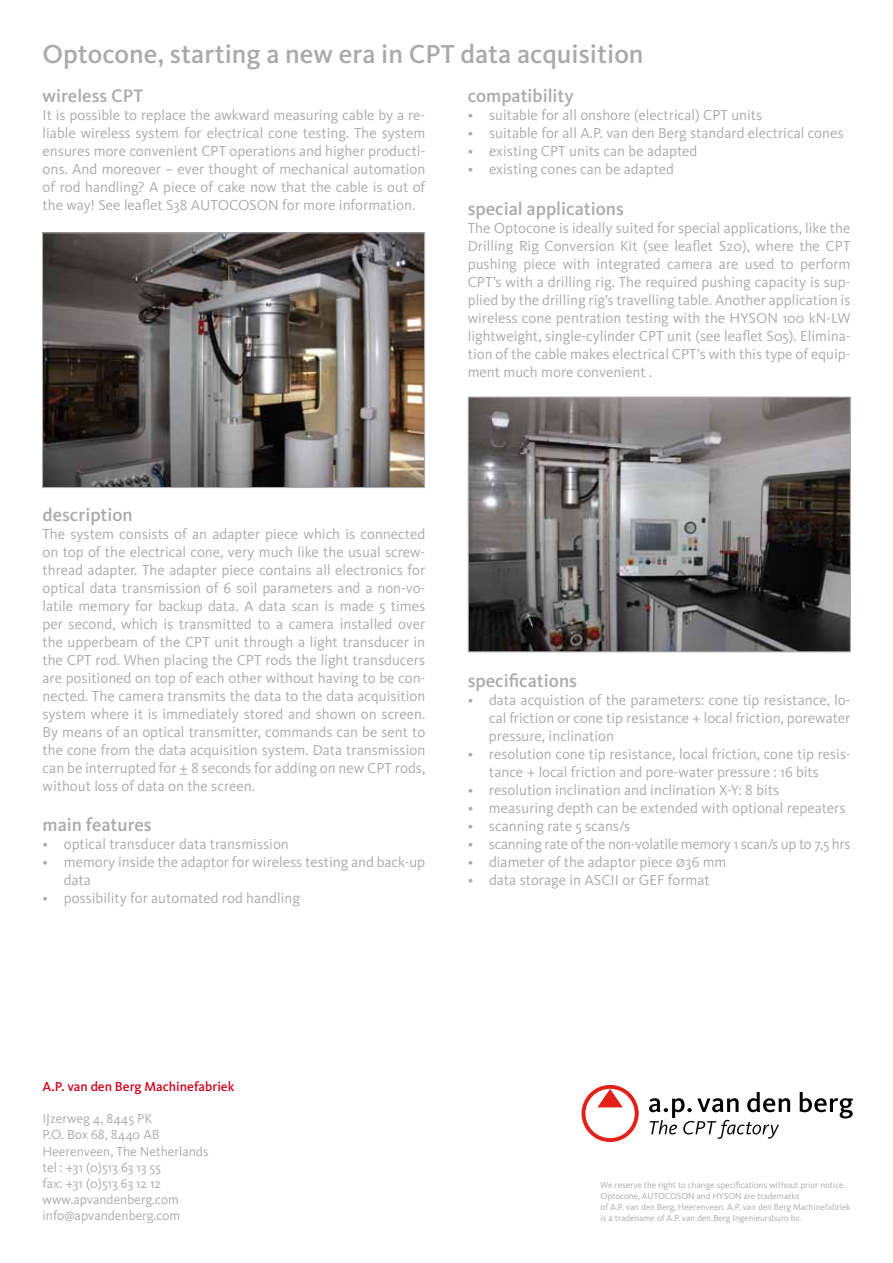
<style>
.page{position:relative;width:893px;height:1263px;background:#fff}
.page>*{position:absolute;margin:0;border:0;box-sizing:border-box;transform-origin:0 0}
.t1{font:500 27px "Kievit OT";color:#ababad}
.t2{font:500 18.75px "Kievit OT";color:#ababad}
.t3{font:15px/18px "Kievit OT";color:#ababad;text-align:justify}
.t4{font:15px "Kievit OT";letter-spacing:-.02em;color:#ababad}
.t5{font:13.5px/16.2px "Kievit OT";color:#ababad}
.t6{font:500 13.5px "Kievit OT";color:#cc071e}
.t7{font:9px/10.8px "Kievit OT";color:#ababad}
</style>
<div class="page">
<img style="left:44px;top:234px;width:379px;height:252px">
<div style="left:42px;top:232px;width:383px;height:256px;border:1px solid #ababad"></div>
<img style="left:470px;top:398px;width:379px;height:252px">
<div style="left:468px;top:396px;width:383px;height:256px;border:1px solid #ababad"></div>
<svg style="left:582px;top:1085px;width:57px;height:57px"></svg>
<svg style="left:800px;top:1092px;width:53px;height:26px"></svg>
<svg style="left:649px;top:1092px;width:141px;height:47px"></svg>
<h1 class="t1" style="left:43px;top:38px;width:603px">Optocone, starting a new era in CPT data acquisition</h1>
<p class="t2" style="left:43px;top:85px;width:102px">wireless CPT</p>
<p class="t3" style="left:43px;top:106px;width:384px">It is possible to replace the awkward measuring cable by a re&shy;liable wireless system for electrical cone testing. The system ensures more convenient CPT operations and higher producti&shy;ons. And moreover – ever thought of mechanical automation of rod handling? A piece of cake now that the cable is out of the way! See leaflet S38 AUTOCOSON for more information.</p>
<p class="t2" style="left:468px;top:85px;width:108px">compatibility</p>
<p class="t3" style="left:468px;top:106px;width:296px">• suitable for all onshore (electrical) CPT units</p>
<p class="t3" style="left:468px;top:124px;width:377px">• suitable for all A.P. van den Berg standard electrical cones</p>
<p class="t3" style="left:468px;top:142px;width:231px">• existing CPT units can be adapted</p>
<p class="t3" style="left:468px;top:160px;width:208px">• existing cones can be adapted</p>
<p class="t2" style="left:468px;top:197px;width:158px">special applications</p>
<p class="t3" style="left:468px;top:218px;width:384px">The Optocone is ideally suited for special applications, like the Drilling Rig Conversion Kit (see leaflet S20), where the CPT pushing piece with integrated camera are used to perform CPT’s with a drilling rig. The required pushing capacity is sup&shy;plied by the drilling rig’s travelling table. Another application is wireless cone pentration testing with the HYSON 100 kN-LW lightweight, single-cylinder CPT unit (see leaflet S05). Elimina&shy;tion of the cable makes electrical CPT’s with this type of equip&shy;ment much more convenient .</p>
<p class="t2" style="left:43px;top:503px;width:92px">description</p>
<p class="t3" style="left:42px;top:524px;width:384px">The system consists of an adapter piece which is connected on top of the electrical cone, very much like the usual screw&shy;thread adapter. The adapter piece contains all electronics for optical data transmission of 6 soil parameters and a non-vo&shy;latile memory for backup data. A data scan is made 5 times per second, which is transmitted to a camera installed over the upperbeam of the CPT unit through a light transducer in the CPT rod. When placing the CPT rods the light transducers are positioned on top of each other without having to be con&shy;nected. The camera transmits the data to the data acquisition system where it is immediately stored and shown on screen.<br>By means of an optical transmitter, commands can be sent to the cone from the data acquisition system. Data transmission can be interrupted for ± 8 seconds for adding on new CPT rods, without loss of data on the screen.</p>
<p class="t2" style="left:43px;top:814px;width:111px">main features</p>
<p class="t3" style="left:43px;top:835px;width:248px">• optical transducer data transmission</p>
<p class="t3" style="left:64px;top:853px;width:363px;text-indent:-21px">• memory inside the adaptor for wireless testing and back-up data</p>
<p class="t3" style="left:43px;top:889px;width:259px">• possibility for automated rod handling</p>
<p class="t2" style="left:468px;top:670px;width:111px">specifications</p>
<p class="t3" style="left:489px;top:691px;width:363px;text-indent:-21px">• data acquistion of the parameters: cone tip resistance, lo&shy;cal friction or cone tip resistance + local friction, porewater pressure, inclination</p>
<p class="t3" style="left:489px;top:745px;width:363px;text-indent:-21px">• resolution cone tip resistance, local friction, cone tip resis&shy;tance + local friction and pore-water pressure : 16 bits</p>
<p class="t3" style="left:468px;top:781px;width:313px">• resolution inclination and inclination X-Y: 8 bits</p>
<p class="t3" style="left:468px;top:799px;width:379px">• measuring depth can be extended with optional repeaters</p>
<p class="t3" style="left:468px;top:817px;width:164px">• scanning rate 5 scans/s</p>
<p class="t4" style="left:468px;top:835px;width:384px">• scanning rate of the non-volatile memory 1 scan/s up to 7,5 hrs</p>
<p class="t3" style="left:468px;top:853px;width:260px">• diameter of the adaptor piece Ø36 mm</p>
<p class="t3" style="left:468px;top:871px;width:243px">• data storage in ASCII or GEF format</p>
<p class="t6" style="left:43px;top:1078px;width:193px">A.P. van den Berg Machinefabriek</p>
<p class="t5" style="left:43px;top:1110px;width:167px">IJzerweg 4, 8445 PK<br>P.O. Box 68, 8440 AB<br>Heerenveen, The Netherlands tel : +31 (0)513 63 13 55<br>fax: +31 (0)513 63 12 12 www.apvandenberg.com info@apvandenberg.com</p>
<p class="t7" style="left:601px;top:1180px;width:252px">We reserve the right to change specifications without prior notice.<br>Optocone, AUTOCOSON and HYSON are trademarks<br>of A.P. van den Berg, Heerenveen. A.P. van den Berg Machinefabriek is a tradename of A.P. van den Berg Ingenieursburo bv.</p>
</div>
